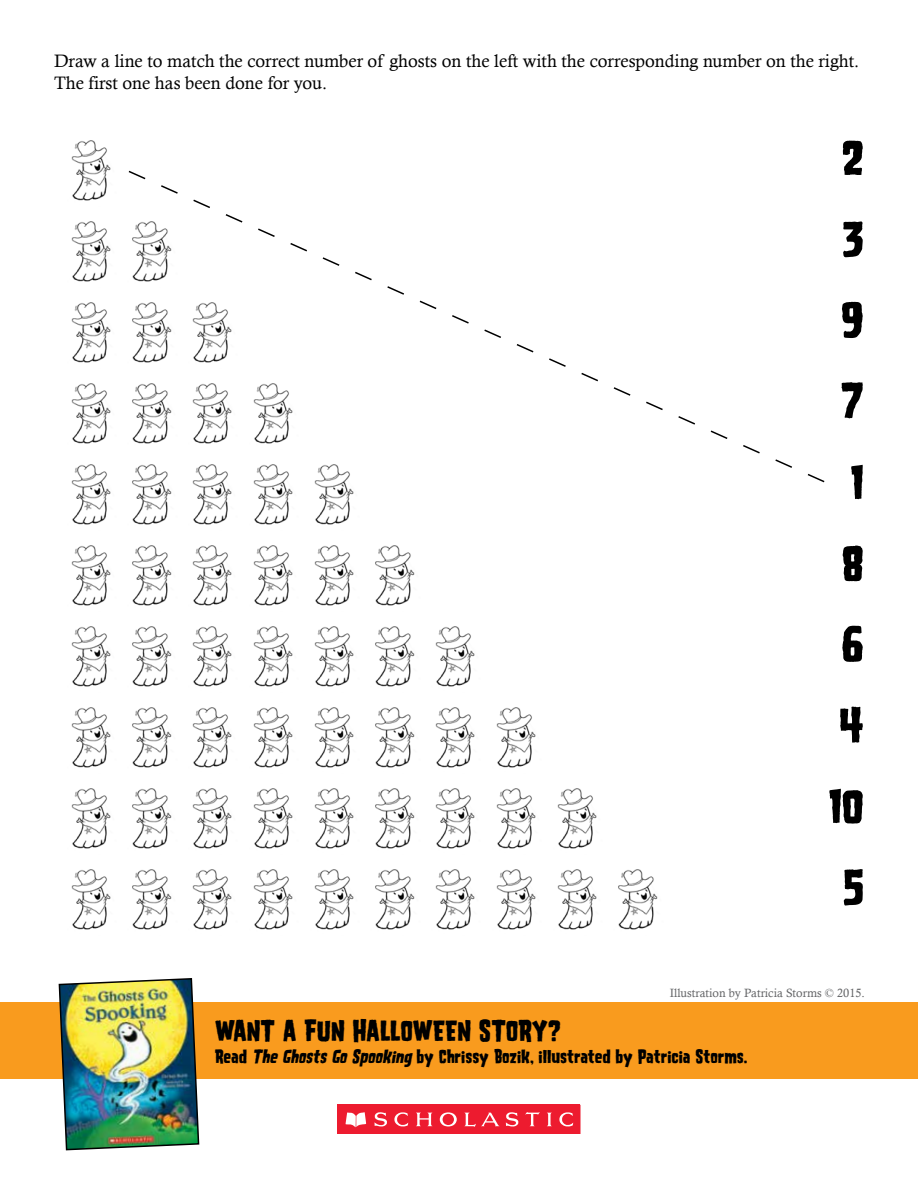
<style>
.page{position:relative;width:918px;height:1188px;background:#fff}
.page>*{position:absolute;margin:0;border:0;box-sizing:border-box;transform-origin:0 0}
.t1{font:51px/81px "Monster Fonts Houseof Terror";color:#000;text-align:center}
.t2{font:30px "Monster Fonts Houseof Terror";letter-spacing:-.015em;color:#000}
.t3{font:19.2px "Monster Fonts Houseof Terror";letter-spacing:-.01em;color:#000}
.t4{font:18px/22.5px "Calisto";color:#000}
.t5{font:12px "Calisto";color:#636466}
.s1{font-style:italic}
</style>
<div class="page">
<svg style="left:338px;top:1105px;width:242px;height:29px"></svg>
<img style="left:71px;top:140px;width:40px;height:61px">
<img style="left:71px;top:221px;width:40px;height:61px">
<img style="left:71px;top:302px;width:40px;height:61px">
<img style="left:71px;top:383px;width:40px;height:61px">
<img style="left:71px;top:464px;width:40px;height:61px">
<img style="left:132px;top:484px;width:40px;height:41px">
<img style="left:193px;top:484px;width:39px;height:41px">
<img style="left:254px;top:484px;width:39px;height:41px">
<img style="left:315px;top:484px;width:39px;height:41px">
<img style="left:71px;top:545px;width:40px;height:61px">
<img style="left:132px;top:545px;width:40px;height:61px">
<img style="left:192px;top:545px;width:40px;height:61px">
<img style="left:253px;top:545px;width:40px;height:61px">
<img style="left:314px;top:545px;width:40px;height:61px">
<img style="left:375px;top:545px;width:40px;height:61px">
<img style="left:71px;top:626px;width:40px;height:61px">
<img style="left:132px;top:626px;width:40px;height:61px">
<img style="left:192px;top:626px;width:40px;height:61px">
<img style="left:253px;top:626px;width:40px;height:61px">
<img style="left:314px;top:626px;width:40px;height:61px">
<img style="left:375px;top:626px;width:40px;height:61px">
<img style="left:435px;top:626px;width:40px;height:61px">
<img style="left:71px;top:707px;width:40px;height:61px">
<img style="left:132px;top:707px;width:40px;height:61px">
<img style="left:192px;top:707px;width:40px;height:61px">
<img style="left:253px;top:707px;width:40px;height:61px">
<img style="left:314px;top:707px;width:40px;height:61px">
<img style="left:375px;top:707px;width:40px;height:61px">
<img style="left:435px;top:707px;width:40px;height:61px">
<img style="left:496px;top:707px;width:40px;height:61px">
<img style="left:71px;top:788px;width:40px;height:61px">
<img style="left:132px;top:788px;width:40px;height:61px">
<img style="left:192px;top:788px;width:40px;height:61px">
<img style="left:253px;top:788px;width:40px;height:61px">
<img style="left:314px;top:788px;width:40px;height:61px">
<img style="left:375px;top:788px;width:40px;height:61px">
<img style="left:435px;top:788px;width:40px;height:61px">
<img style="left:496px;top:788px;width:40px;height:61px">
<img style="left:557px;top:788px;width:40px;height:61px">
<img style="left:71px;top:869px;width:40px;height:61px">
<img style="left:132px;top:869px;width:40px;height:61px">
<img style="left:192px;top:869px;width:40px;height:61px">
<img style="left:253px;top:869px;width:40px;height:61px">
<img style="left:314px;top:869px;width:40px;height:61px">
<img style="left:375px;top:869px;width:40px;height:61px">
<img style="left:435px;top:869px;width:40px;height:61px">
<img style="left:496px;top:869px;width:40px;height:61px">
<img style="left:557px;top:869px;width:40px;height:61px">
<img style="left:618px;top:869px;width:40px;height:61px">
<div style="left:0;top:1003px;width:918px;height:76px;background:#f99b1e"></div>
<img style="left:58px;top:978px;width:142px;height:173px">
<svg style="left:128px;top:170px;width:697px;height:314px"></svg>
<p class="t4" style="left:54px;top:49px;width:807px">Draw a line to match the correct number of ghosts on the left with the corresponding number on the right.<br>The first one has been done for you.</p>
<h1 class="t1" style="left:828px;top:117px;width:37px">2<br>3<br>9<br>7<br>1<br>8<br>6<br>4<br>10<br>5</h1>
<p class="t5" style="left:670px;top:986px;width:197px">Illustration by Patricia Storms © 2015.</p>
<h2 class="t2" style="left:215px;top:1010px;width:348px">WANT A FUN HALLOWEEN STORY?</h2>
<p class="t3" style="left:215px;top:1044px;width:534px">Read <span class="s1">TheGhostsGoSpooking</span> by Chrissy Bozik, illustrated by Patricia Storms.</p>
</div>
